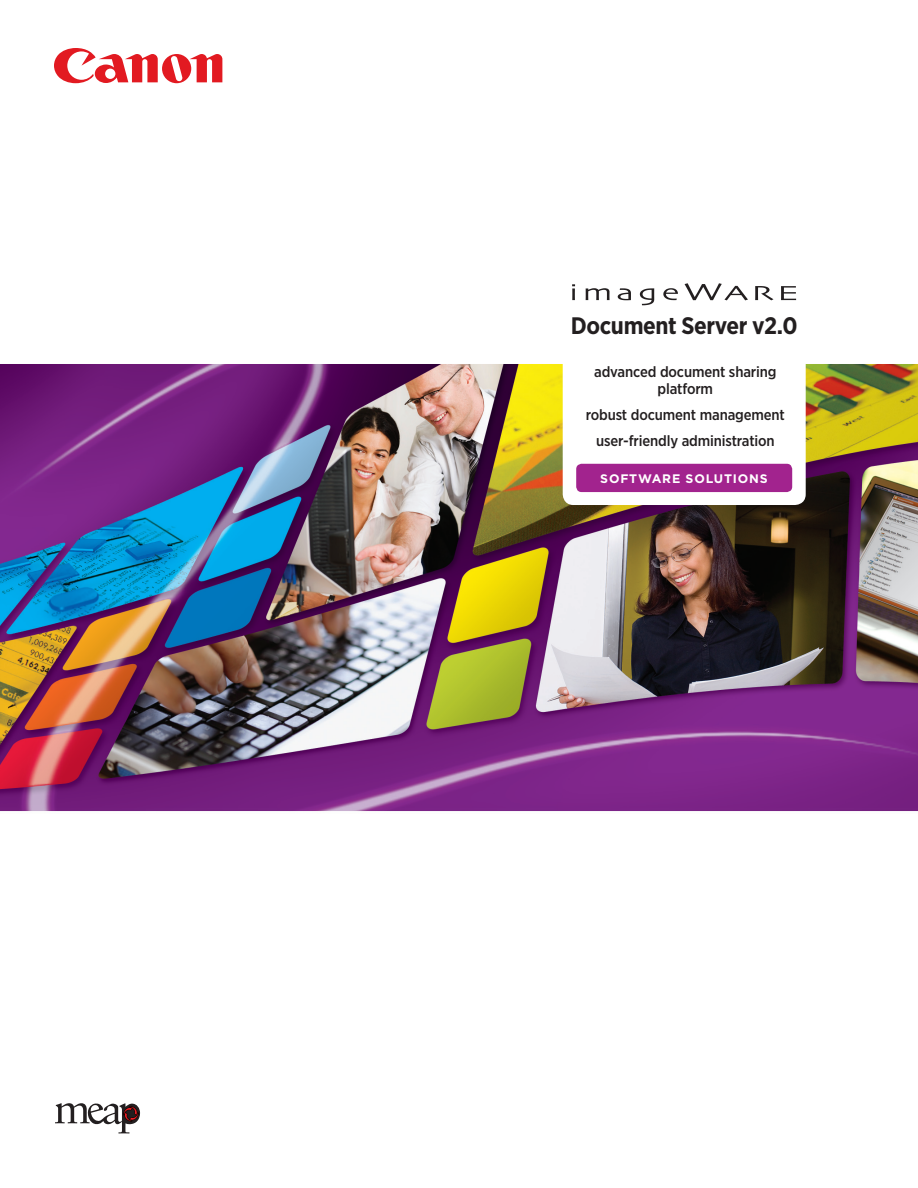
<style>
.page{position:relative;width:918px;height:1188px;background:#fff}
.page>*{position:absolute;margin:0;border:0;box-sizing:border-box;transform-origin:0 0}
.t1{font:700 23.85px "Gotham Narrow";letter-spacing:-.015em;color:#231f20}
.t2{font:700 23.7px "Gotham Narrow";color:#231f20}
.t3{font:500 15px/16.5px "Gotham Narrow";letter-spacing:-.01em;color:#231f20;text-align:center}
.t4{font:700 12.3px "Gotham";letter-spacing:.065em;color:#fff}
</style>
<div class="page">
<img style="left:0;top:57px;width:918px;height:755px">
<div style="left:563px;top:274px;width:243px;height:231px;background:#fff;border-radius:11px"></div>
<div style="left:576px;top:464px;width:216px;height:28px;background:#a2238e;border-radius:5px"></div>
<svg style="left:54px;top:48px;width:168px;height:35px"></svg>
<svg style="left:55px;top:1103px;width:85px;height:30px"></svg>
<svg style="left:572px;top:284px;width:3px;height:16px"></svg>
<svg style="left:586px;top:288px;width:24px;height:12px"></svg>
<svg style="left:618px;top:288px;width:13px;height:12px"></svg>
<svg style="left:640px;top:288px;width:14px;height:17px"></svg>
<svg style="left:663px;top:288px;width:15px;height:12px"></svg>
<svg style="left:685px;top:283px;width:63px;height:17px"></svg>
<svg style="left:755px;top:286px;width:18px;height:14px"></svg>
<svg style="left:781px;top:286px;width:15px;height:14px"></svg>
<h2 class="t2" style="left:752px;top:308px;width:47px">v2.0</h2>
<h1 class="t1" style="left:571px;top:310px;width:228px">Document Server v2.0</h1>
<p class="t3" style="left:594px;top:364px;width:184px">advanced document sharing platform</p>
<p class="t3" style="left:586px;top:402px;width:201px;line-height:26.2px">robust document management user-friendly administration</p>
<p class="t4" style="left:600px;top:471px;width:169px">SOFTWARE SOLUTIONS</p>
</div>
